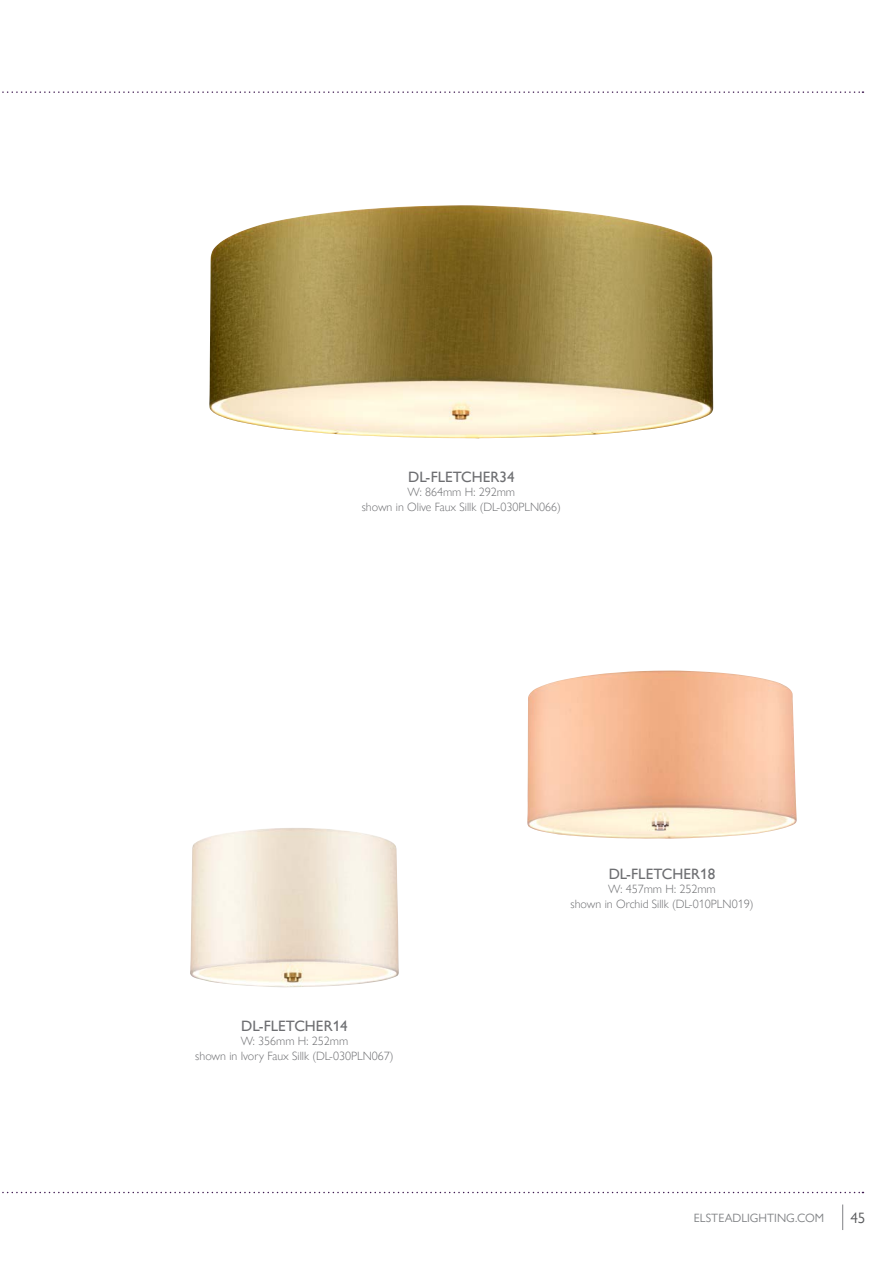
<style>
.page{position:relative;width:893px;height:1263px;background:#fff}
.page>*{position:absolute;margin:0;border:0;box-sizing:border-box;transform-origin:0 0}
.t1{font:500 15px "Gill Sans Nova";color:#6d6e71}
.t2{font:15px "Gill Sans Nova";color:#58595b}
.t3{font:300 12px/14.4px "Gill Sans Nova";color:#6d6e71;text-align:center}
.t4{font:12px "Gill Sans Nova";color:#808285}
</style>
<div class="page">
<svg style="left:842px;top:1204px;width:1px;height:26px"></svg>
<img style="left:527px;top:670px;width:270px;height:169px">
<img style="left:209px;top:205px;width:504px;height:234px">
<svg style="left:2px;top:91px;width:861px;height:2px"></svg>
<svg style="left:2px;top:1192px;width:861px;height:1px"></svg>
<img style="left:190px;top:828px;width:209px;height:159px">
<p class="t1" style="left:408px;top:468px;width:108px">DL-FLETCHER34</p>
<p class="t3" style="left:362px;top:485px;width:201px">W: 864mm H: 292mm<br>shown in Olive Faux Sillk (DL-030PLN066)</p>
<p class="t1" style="left:241px;top:1017px;width:108px">DL-FLETCHER14</p>
<p class="t3" style="left:195px;top:1034px;width:200px">W: 356mm H: 252mm<br>shown in Ivory Faux Sillk (DL-030PLN067)</p>
<p class="t1" style="left:609px;top:864px;width:108px">DL-FLETCHER18</p>
<p class="t3" style="left:571px;top:882px;width:184px">W: 457mm H: 252mm<br>shown in Orchid Sillk (DL-010PLN019)</p>
<p class="t4" style="left:694px;top:1210px;width:132px">ELSTEADLIGHTING.COM</p>
<p class="t2" style="left:850px;top:1208px;width:16px">45</p>
</div>
